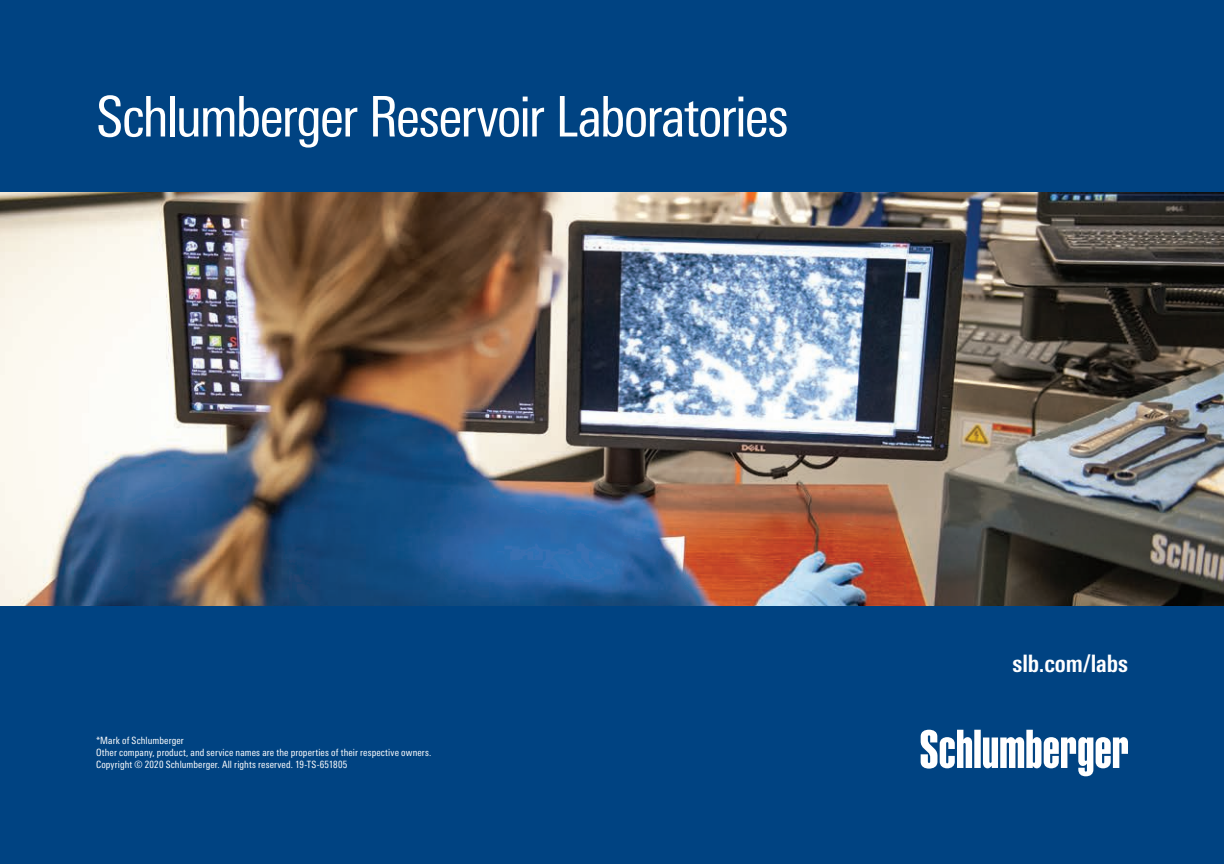
<style>
.page{position:relative;width:1224px;height:864px;background:#004382}
.page>*{position:absolute;margin:0;border:0;box-sizing:border-box;transform-origin:0 0}
.t1{font:condensed 56px "Univers Next Pro";letter-spacing:-.04em;color:#fff}
.t2{font:700 condensed 24px "Univers Next Pro";color:#fff}
.t3{font:condensed 10px/12px "Univers Next Pro";letter-spacing:.01em;color:#fff}
</style>
<div class="page">
<svg style="left:921px;top:730px;width:207px;height:46px"></svg>
<img style="left:0;top:193px;width:1224px;height:413px">
<h1 class="t1" style="left:96px;top:84px;width:694px">Schlumberger Reservoir Laboratories</h1>
<p class="t3" style="left:96px;top:734px;width:337px">*Mark of Schlumberger<br>Other company, product, and service names are the properties of their respective owners.<br>Copyright © 2020 Schlumberger. All rights reserved. 19-TS-651805</p>
<h2 class="t2" style="left:1013px;top:649px;width:117px">slb.com/labs</h2>
</div>
